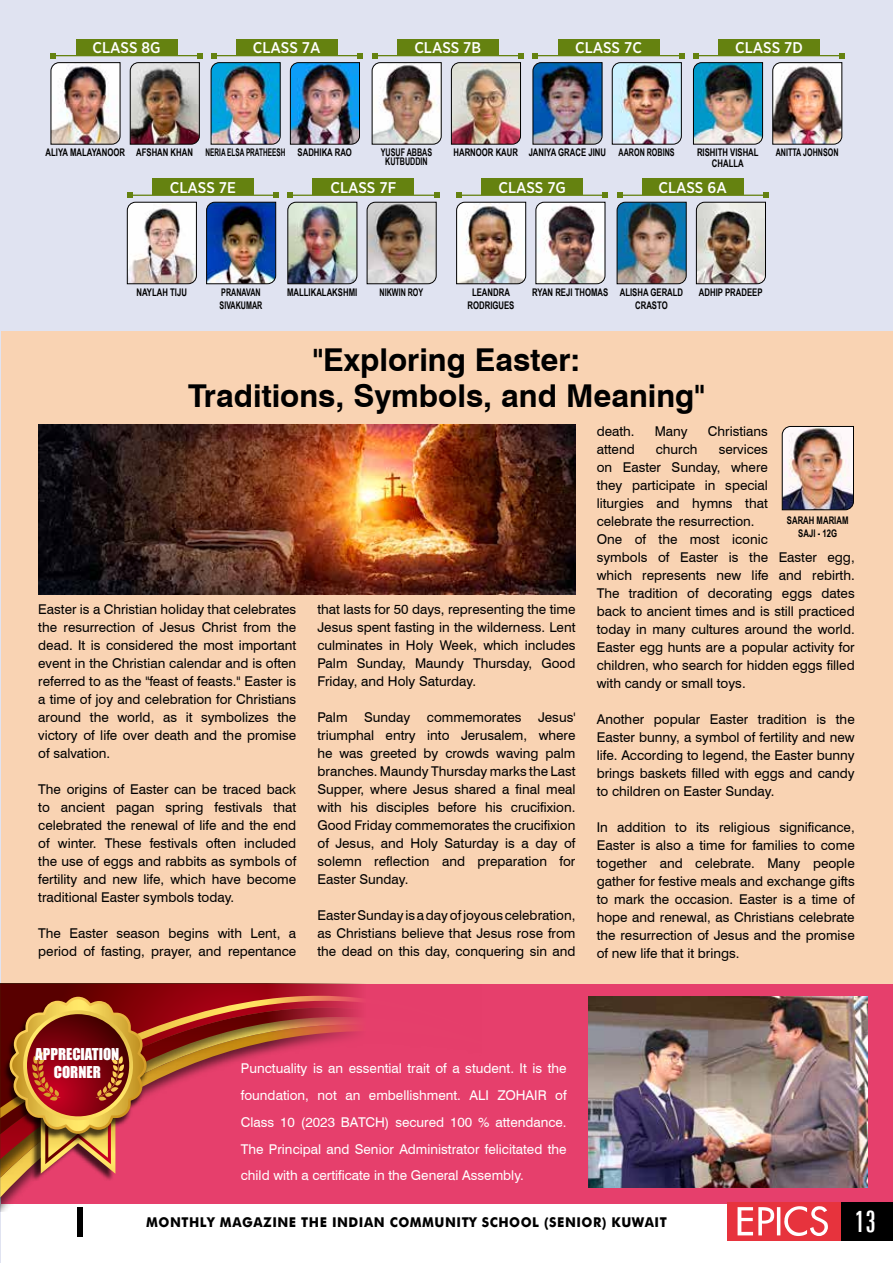
<style>
.page{position:relative;width:893px;height:1263px;background:#fff}
.page>*{position:absolute;margin:0;border:0;box-sizing:border-box;transform-origin:0 0}
.t1{font:700 31.5px/36px "Swiss 721 BT";color:#000;text-align:center}
.t2{font:extra-condensed 30px "Zurich BT";color:#fff}
.t3{font:500 15.45px "Gotham Narrow";color:#fff}
.t4{font:15px/18px "Impact";color:#fff;text-align:center}
.t5{font:13.5px/18px "Swiss 721 BT";color:#000;text-align:justify}
.t6{font:13.5px/26.7px "Swiss 721 BT";color:#fff;text-align:justify}
.t7{font:700 13.5px "Futura";letter-spacing:.04em;color:#000;scale:.95 1}
.t8{font:700 10.5px/12.6px "Arial Narrow";color:#000;text-align:center;scale:.9 1}
.t9{font:700 10.5px/12.6px "Arial Narrow";color:#000;scale:.83 1}
.t10{font:700 10.5px "Arial Narrow";color:#000;scale:.75 1}
</style>
<div class="page">
<div style="left:0;top:0;width:893px;height:332px;background:#e0e3f1"></div>
<div style="left:0;top:332px;width:893px;height:651px;background:#f9d3b3"></div>
<hr style="left:0;top:0;width:1px;height:1263px;background:#e0e3f1">
<hr style="left:130px;top:195px;width:146px;height:1px;background:#658210">
<img style="left:127px;top:193px;width:70px;height:91px">
<img style="left:206px;top:193px;width:73px;height:91px">
<div style="left:152px;top:178px;width:102px;height:17px;background:#658210"></div>
<hr style="left:290px;top:195px;width:147px;height:1px;background:#658210">
<img style="left:287px;top:193px;width:71px;height:91px">
<img style="left:366px;top:193px;width:73px;height:91px">
<div style="left:313px;top:178px;width:101px;height:17px;background:#658210"></div>
<hr style="left:459px;top:195px;width:146px;height:1px;background:#658210">
<img style="left:456px;top:193px;width:70px;height:91px">
<img style="left:535px;top:193px;width:73px;height:91px">
<div style="left:482px;top:178px;width:101px;height:17px;background:#658210"></div>
<hr style="left:619px;top:195px;width:147px;height:1px;background:#658210">
<img style="left:616px;top:193px;width:71px;height:91px">
<img style="left:696px;top:193px;width:72px;height:91px">
<div style="left:642px;top:178px;width:101px;height:17px;background:#658210"></div>
<img style="left:532px;top:53px;width:71px;height:92px">
<img style="left:611px;top:53px;width:73px;height:92px">
<div style="left:558px;top:39px;width:101px;height:17px;background:#658210"></div>
<img style="left:693px;top:53px;width:70px;height:92px">
<img style="left:772px;top:53px;width:73px;height:92px">
<div style="left:718px;top:39px;width:102px;height:17px;background:#658210"></div>
<img style="left:371px;top:53px;width:71px;height:92px">
<img style="left:451px;top:53px;width:73px;height:92px">
<div style="left:397px;top:39px;width:101px;height:17px;background:#658210"></div>
<img style="left:50px;top:53px;width:71px;height:92px">
<img style="left:130px;top:53px;width:72px;height:92px">
<div style="left:76px;top:39px;width:101px;height:17px;background:#658210"></div>
<img style="left:210px;top:53px;width:71px;height:92px">
<img style="left:290px;top:53px;width:73px;height:92px">
<div style="left:236px;top:39px;width:101px;height:17px;background:#658210"></div>
<img style="left:781px;top:426px;width:73px;height:84px">
<img style="left:38px;top:424px;width:537px;height:171px">
<div style="left:1px;top:983px;width:892px;height:220px;background:#e63f6c"></div>
<svg style="left:173px;top:983px;width:308px;height:101px"></svg>
<img style="left:6px;top:1168px;width:133px;height:39px">
<img style="left:0;top:983px;width:173px;height:185px">
<svg style="left:8px;top:997px;width:139px;height:177px;background:#a94d2d"></svg>
<img style="left:588px;top:996px;width:279px;height:192px">
<div style="left:840px;top:1202px;width:53px;height:39px;background:#000"></div>
<div style="left:727px;top:1202px;width:113px;height:39px;background:#e7333d"></div>
<svg style="left:738px;top:1206px;width:90px;height:30px"></svg>
<div style="left:77px;top:1207px;width:5px;height:29px;background:#000"></div>
<p class="t3" style="left:93px;top:38px;width:69px">CLASS 8G</p>
<p class="t3" style="left:253px;top:38px;width:69px">CLASS 7A</p>
<p class="t3" style="left:414px;top:38px;width:68px">CLASS 7B</p>
<p class="t3" style="left:575px;top:38px;width:68px">CLASS 7C</p>
<p class="t3" style="left:735px;top:38px;width:69px">CLASS 7D</p>
<p class="t8" style="left:46px;top:146px;width:165px">ALIYA MALAYANOOR AFSHAN KHAN</p>
<p class="t10" style="left:206px;top:145px;width:197px">NERIA ELSA PRATHEESH SADHIKA RAO</p>
<p class="t9" style="left:381px;top:148px;width:63px;line-height:9px;text-align:center">YUSUF ABBAS<br>KUTBUDDIN</p>
<p class="t8" style="left:453px;top:146px;width:73px">HARNOOR KAUR</p>
<p class="t8" style="left:529px;top:146px;width:164px">JANIYA GRACE JINU AARON ROBINS</p>
<p class="t8" style="left:697px;top:147px;width:70px;line-height:10.5px">RISHITH VISHAL<br>CHALLA</p>
<p class="t9" style="left:776px;top:146px;width:77px">ANITTA JOHNSON</p>
<p class="t3" style="left:170px;top:178px;width:67px">CLASS 7E</p>
<p class="t3" style="left:331px;top:178px;width:67px">CLASS 7F</p>
<p class="t8" style="left:136px;top:285px;width:58px">NAYLAH TIJU</p>
<p class="t9" style="left:220px;top:285px;width:53px">PRANAVAN<br>SIVAKUMAR</p>
<p class="t8" style="left:287px;top:285px;width:79px">MALLIKALAKSHMI</p>
<p class="t9" style="left:380px;top:285px;width:54px">NIKWIN ROY</p>
<p class="t3" style="left:498px;top:178px;width:69px">CLASS 7G</p>
<p class="t3" style="left:659px;top:178px;width:70px">CLASS 6A</p>
<p class="t8" style="left:467px;top:285px;width:54px">LEANDRA<br>RODRIGUES</p>
<p class="t8" style="left:532px;top:285px;width:86px">RYAN REJI THOMAS</p>
<p class="t8" style="left:620px;top:285px;width:72px">ALISHA GERALD<br>CRASTO</p>
<p class="t8" style="left:699px;top:285px;width:72px">ADHIP PRADEEP</p>
<h1 class="t1" style="left:188px;top:341px;width:518px">"Exploring Easter:<br>Traditions, Symbols, and Meaning"</h1>
<p class="t5" style="left:38px;top:599px;width:259px">Easter is a Christian holiday that celebrates the resurrection of Jesus Christ from the dead. It is considered the most important event in the Christian calendar and is often referred to as the "feast of feasts." Easter is a time of joy and celebration for Christians around the world, as it symbolizes the victory of life over death and the promise of salvation.</p>
<p class="t5" style="left:38px;top:779px;width:259px">The origins of Easter can be traced back to ancient pagan spring festivals that celebrated the renewal of life and the end of winter. These festivals often included the use of eggs and rabbits as symbols of fertility and new life, which have become traditional Easter symbols today.</p>
<p class="t5" style="left:38px;top:923px;width:259px">The Easter season begins with Lent, a period of fasting, prayer, and repentance</p>
<p class="t5" style="left:317px;top:599px;width:259px">that lasts for 50 days, representing the time Jesus spent fasting in the wilderness. Lent culminates in Holy Week, which includes Palm Sunday, Maundy Thursday, Good Friday, and Holy Saturday.</p>
<p class="t5" style="left:317px;top:707px;width:259px">Palm Sunday commemorates Jesus' triumphal entry into Jerusalem, where he was greeted by crowds waving palm branches. Maundy Thursday marks the Last Supper, where Jesus shared a final meal with his disciples before his crucifixion.<br>Good Friday commemorates the crucifixion of Jesus, and Holy Saturday is a day of solemn reflection and preparation for Easter Sunday.</p>
<p class="t5" style="left:317px;top:905px;width:259px">Easter Sunday is a day of joyous celebration, as Christians believe that Jesus rose from the dead on this day, conquering sin and</p>
<p class="t5" style="left:597px;top:422px;width:39px">death.</p>
<p class="t5" style="left:655px;top:422px;width:35px">Many</p>
<p class="t5" style="left:708px;top:422px;width:61px">Christians</p>
<p class="t5" style="left:597px;top:440px;width:40px">attend</p>
<p class="t5" style="left:656px;top:440px;width:43px">church</p>
<p class="t5" style="left:597px;top:440px;width:259px;text-align:left;text-indent:122px">services<br>on Easter Sunday, where<br>they participate in special<br>liturgies and hymns that<br>celebrate the resurrection.<br>One of the most iconic<br>symbols of Easter is the Easter egg, which represents new life and rebirth.<br>The tradition of decorating eggs dates back to ancient times and is still practiced today in many cultures around the world.<br>Easter egg hunts are a popular activity for children, who search for hidden eggs filled with candy or small toys.</p>
<p class="t5" style="left:597px;top:710px;width:259px">Another popular Easter tradition is the Easter bunny, a symbol of fertility and new life. According to legend, the Easter bunny brings baskets filled with eggs and candy to children on Easter Sunday.</p>
<p class="t5" style="left:597px;top:818px;width:259px">In addition to its religious significance, Easter is also a time for families to come together and celebrate. Many people gather for festive meals and exchange gifts to mark the occasion. Easter is a time of hope and renewal, as Christians celebrate the resurrection of Jesus and the promise of new life that it brings.</p>
<p class="t8" style="left:787px;top:514px;width:70px">SARAH MARIAM<br>SAJI - 12G</p>
<p class="t4" style="left:35px;top:1045px;width:86px">APPRECIATION<br>CORNER</p>
<p class="t6" style="left:241px;top:1055px;width:327px">Punctuality is an essential trait of a student. It is the foundation, not an embellishment. ALI ZOHAIR of Class 10 (2023 BATCH) secured 100 % attendance.<br>The Principal and Senior Administrator felicitated the child with a certificate in the General Assembly.</p>
<p class="t7" style="left:146px;top:1212px;width:549px">MONTHLY MAGAZINE THE INDIAN COMMUNITY SCHOOL (SENIOR) KUWAIT</p>
<h2 class="t2" style="left:855px;top:1204px;width:23px">13</h2>
</div>
